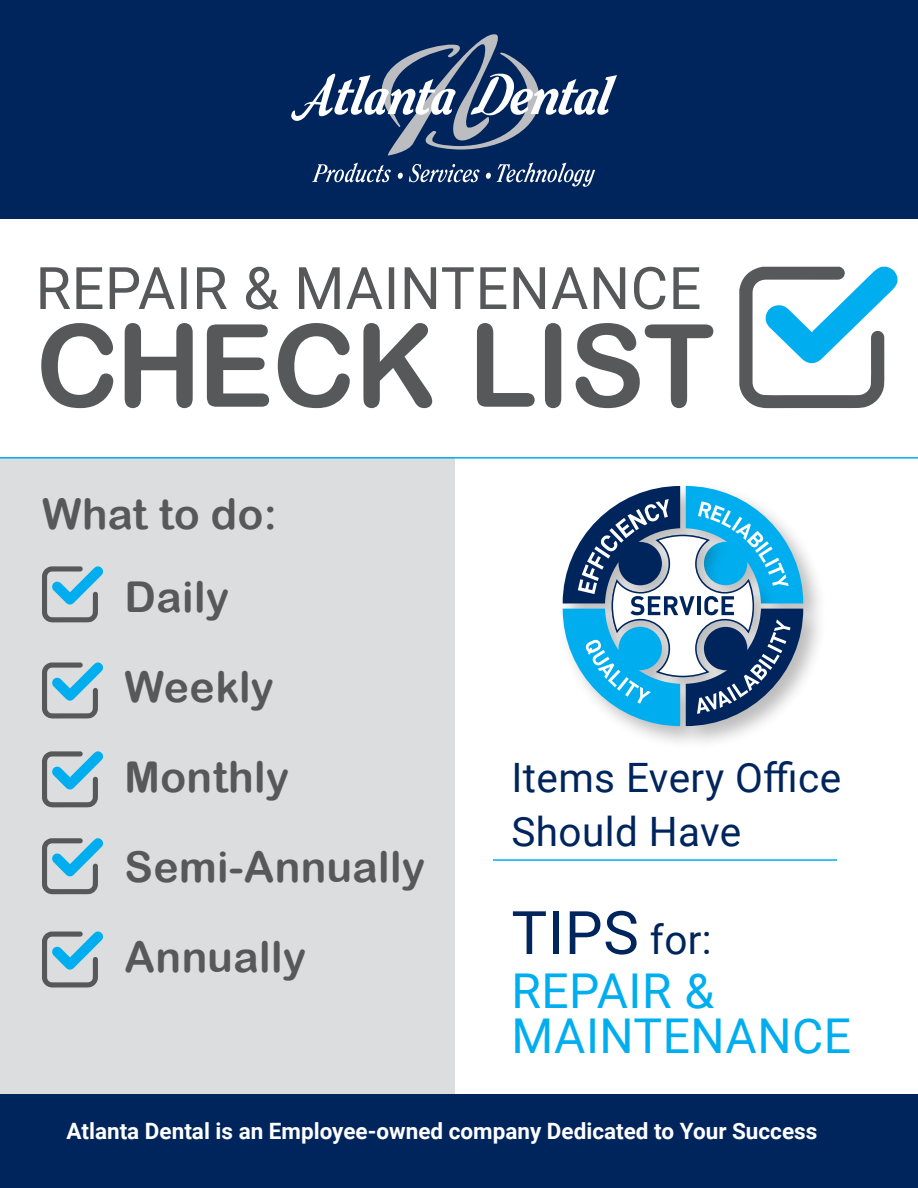
<style>
.page{position:relative;width:918px;height:1188px;background:#fff}
.page>*{position:absolute;margin:0;border:0;box-sizing:border-box;transform-origin:0 0}
.t1{font:60px "Roboto";color:#00255d}
.t2{font:48px/45px "Roboto";letter-spacing:.01em;color:#00aeef}
.t3{font:42.6px "Arial Rounded MT Bold";letter-spacing:.01em;color:#57585a}
.t4{font:42.15px "Arial Rounded MT Bold";letter-spacing:.01em;color:#57585a}
.t5{font:40.5px/54px "Roboto";letter-spacing:.01em;color:#00255d}
.t6{font:700 22.5px "Roboto";color:#fff}
.s1{font-size:40.5px}
</style>
<div class="page">
<div style="left:0;top:458px;width:454px;height:643px;background:#dcdddf"></div>
<div style="left:0;top:1095px;width:918px;height:93px;background:#00255d"></div>
<div style="left:0;top:0;width:918px;height:219px;background:#00255d"></div>
<svg style="left:42px;top:566px;width:61px;height:56px"></svg>
<svg style="left:42px;top:663px;width:61px;height:56px"></svg>
<svg style="left:42px;top:751px;width:61px;height:56px"></svg>
<svg style="left:42px;top:838px;width:61px;height:56px"></svg>
<svg style="left:42px;top:932px;width:61px;height:56px"></svg>
<svg style="left:739px;top:267px;width:158px;height:141px"></svg>
<hr style="left:493px;top:859px;width:344px;height:2px;background:#00aeef">
<div style="left:681px;top:481px;width:146px;height:147px;background:#231f20;opacity:.3"></div>
<div style="left:558px;top:603px;width:146px;height:147px;background:#231f20;opacity:.3"></div>
<div style="left:681px;top:603px;width:146px;height:147px;background:#231f20;opacity:.3"></div>
<svg style="left:563px;top:486px;width:240px;height:240px"></svg>
<svg style="left:41px;top:323px;width:672px;height:85px"></svg>
<svg style="left:40px;top:267px;width:659px;height:43px"></svg>
<hr style="left:0;top:457px;width:918px;height:2px;background:#00aeef">
<svg style="left:291px;top:34px;width:326px;height:122px"></svg>
<svg style="left:312px;top:163px;width:79px;height:19px"></svg>
<svg style="left:398px;top:173px;width:5px;height:6px"></svg>
<svg style="left:409px;top:164px;width:71px;height:18px"></svg>
<svg style="left:486px;top:173px;width:5px;height:6px"></svg>
<svg style="left:497px;top:163px;width:98px;height:24px"></svg>
<p class="t4" style="left:42px;top:490px;width:236px">What to do:</p>
<p class="t3" style="left:125px;top:572px;width:106px">Daily</p>
<p class="t3" style="left:125px;top:662px;width:151px">Weekly</p>
<p class="t3" style="left:125px;top:752px;width:166px">Monthly</p>
<p class="t3" style="left:125px;top:842px;width:302px">Semi-Annually</p>
<p class="t3" style="left:125px;top:932px;width:183px">Annually</p>
<p class="t5" style="left:511px;top:749px;width:331px">Items Every Office<br>Should Have</p>
<p class="t1" style="left:511px;top:891px;width:202px">TIPS <span class="s1">for:</span></p>
<p class="t2" style="left:511px;top:967px;width:341px">REPAIR &amp;<br>MAINTENANCE</p>
<p class="t6" style="left:66px;top:1115px;width:752px">Atlanta Dental is an Employee-owned company Dedicated to Your Success</p>
</div>
